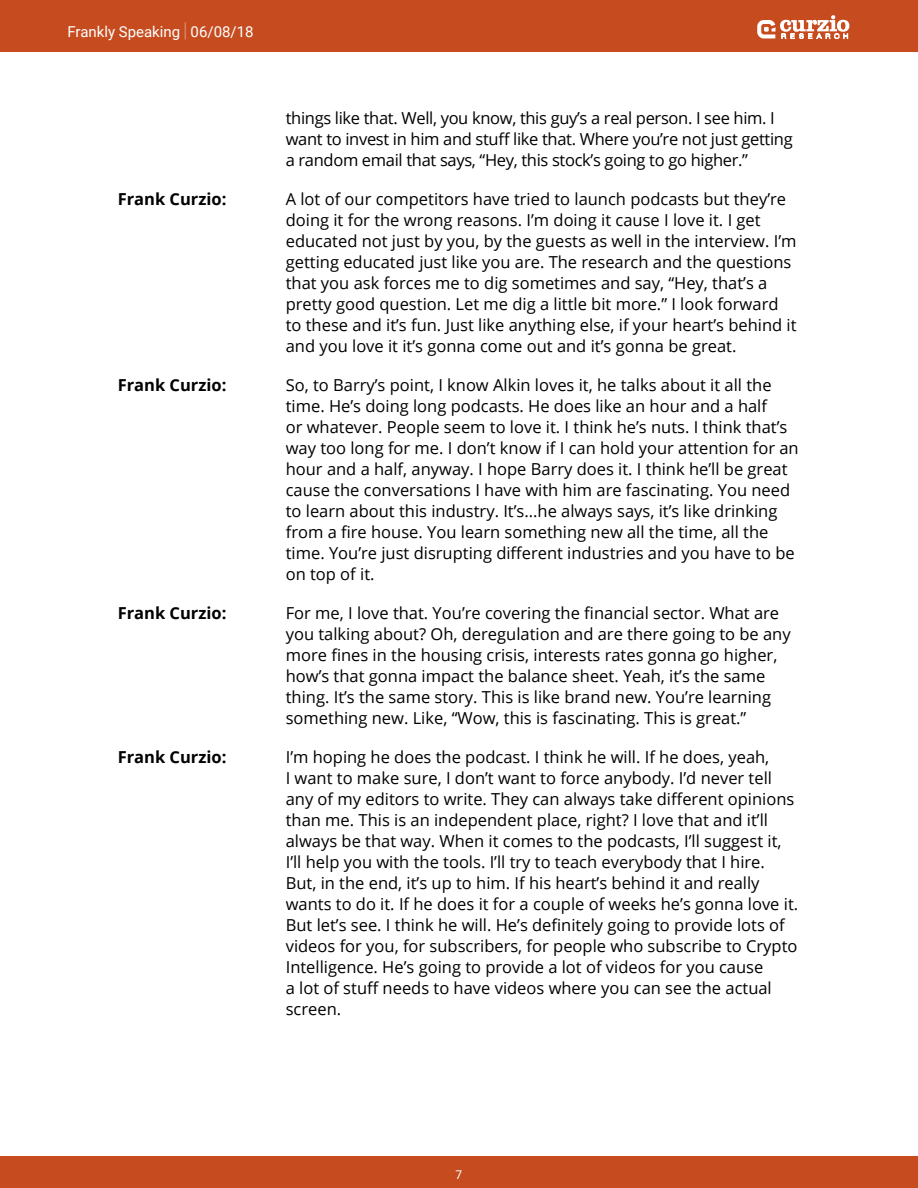
<style>
.page{position:relative;width:918px;height:1188px;background:#fff}
.page>*{position:absolute;margin:0;border:0;box-sizing:border-box;transform-origin:0 0}
.t1{font:16.5px/21px "Open Sans";color:#000}
.t2{font:16.5px/21px "Open Sans";letter-spacing:-.02em;color:#000}
.t3{font:700 16.5px "Open Sans";color:#000}
.t4{font:15px "Roboto";color:#fff}
.t5{font:12px "Roboto";color:#fff}
.s1{font-weight:100;font-size:20.25px}
</style>
<div class="page">
<div style="left:0;top:1156px;width:918px;height:32px;background:#c64c20"></div>
<div style="left:0;top:0;width:918px;height:52px;background:#c64c20"></div>
<svg style="left:757px;top:15px;width:92px;height:24px"></svg>
<p class="t4" style="left:68px;top:21px;width:188px">Frankly Speaking <span class="s1">|</span> 06/08/18</p>
<p class="t2" style="left:286px;top:107px;width:509px">things like that. Well, you know, this guy’s a real person. I see him. I want to invest in him and stuff like that. Where you’re not just getting a random email that says, “Hey, this stock’s going to go higher.”</p>
<p class="t3" style="left:118px;top:187px;width:110px">Frank Curzio:</p>
<p class="t1" style="left:286px;top:188px;width:512px">A lot of our competitors have tried to launch podcasts but they’re doing it for the wrong reasons. I’m doing it cause I love it. I get educated not just by you, by the guests as well in the interview. I’m getting educated just like you are. The research and the questions that you ask forces me to dig sometimes and say, “Hey, that’s a pretty good question. Let me dig a little bit more.” I look forward to these and it’s fun. Just like anything else, if your heart’s behind it and you love it it’s gonna come out and it’s gonna be great.</p>
<p class="t3" style="left:118px;top:373px;width:110px">Frank Curzio:</p>
<p class="t1" style="left:286px;top:374px;width:515px">So, to Barry’s point, I know Alkin loves it, he talks about it all the time. He’s doing long podcasts. He does like an hour and a half<br>or whatever. People seem to love it. I think he’s nuts. I think that’s way too long for me. I don’t know if I can hold your attention for an hour and a half, anyway. I hope Barry does it. I think he’ll be great cause the conversations I have with him are fascinating. You need to learn about this industry. It’s...he always says, it’s like drinking from a fire house. You learn something new all the time, all the time. You’re just disrupting different industries and you have to be on top of it.</p>
<p class="t3" style="left:118px;top:601px;width:110px">Frank Curzio:</p>
<p class="t1" style="left:286px;top:602px;width:506px">For me, I love that. You’re covering the financial sector. What are you talking about? Oh, deregulation and are there going to be any more fines in the housing crisis, interests rates gonna go higher, how’s that gonna impact the balance sheet. Yeah, it’s the same thing. It’s the same story. This is like brand new. You’re learning something new. Like, “Wow, this is fascinating. This is great.”</p>
<p class="t3" style="left:118px;top:745px;width:110px">Frank Curzio:</p>
<p class="t1" style="left:286px;top:746px;width:514px">I’m hoping he does the podcast. I think he will. If he does, yeah,<br>I want to make sure, I don’t want to force anybody. I’d never tell any of my editors to write. They can always take different opinions than me. This is an independent place, right? I love that and it’ll always be that way. When it comes to the podcasts, I’ll suggest it, I’ll help you with the tools. I’ll try to teach everybody that I hire.<br>But, in the end, it’s up to him. If his heart’s behind it and really wants to do it. If he does it for a couple of weeks he’s gonna love it.<br>But let’s see. I think he will. He’s definitely going to provide lots of videos for you, for subscribers, for people who subscribe to Crypto Intelligence. He’s going to provide a lot of videos for you cause<br>a lot of stuff needs to have videos where you can see the actual screen.</p>
<p class="t5" style="left:456px;top:1166px;width:8px">7</p>
</div>
